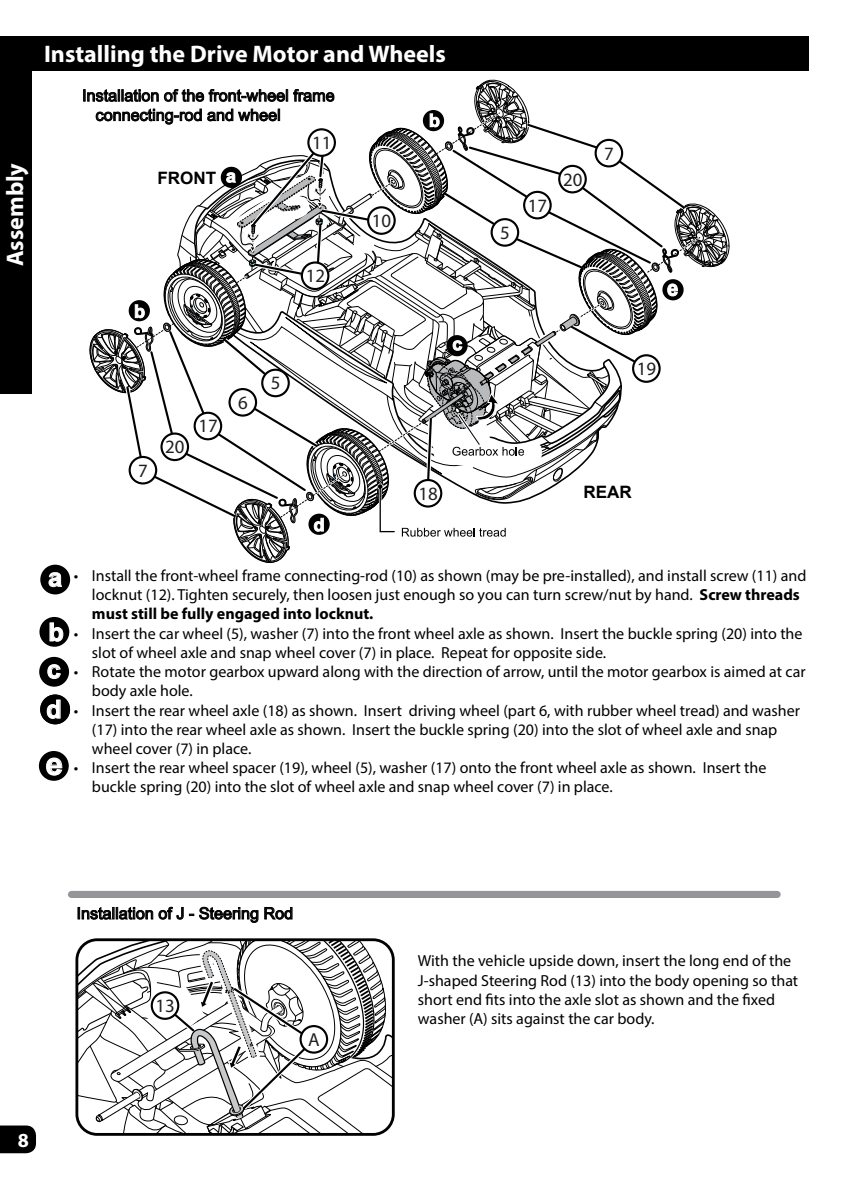
<style>
.page{position:relative;width:843px;height:1190px;background:#fff}
.page>*{position:absolute;margin:0;border:0;box-sizing:border-box;transform-origin:0 0}
.t1{font:700 31.2px "Arial";color:#fff}
.t2{font:700 25.2px/54.6px "Arial";color:#fff}
.t3{font:700 24px "Myriad Pro";color:#fff}
.t4{font:700 20px "Myriad Pro";color:#fff}
.t5{font:18.8px "Myriad Pro";color:#231f20}
.t6{font:700 17px "Arial";color:#000}
.t7{font:16.2px/19.4px "Arial";color:#000}
.t8{font:16px/19.2px "Myriad Pro";color:#000}
.s1{font-weight:700}
</style>
<div class="page">
<div style="left:0;top:36px;width:32px;height:357px;background:#000"></div>
<svg style="left:0;top:1125px;width:36px;height:28px"></svg>
<div style="left:36px;top:36px;width:772px;height:34px;background:#000"></div>
<svg style="left:78px;top:906px;width:105px;height:13px"></svg>
<svg style="left:189px;top:906px;width:69px;height:16px"></svg>
<svg style="left:264px;top:907px;width:28px;height:12px"></svg>
<div style="left:71px;top:890px;width:706px;height:8px;background:#939598"></div>
<svg style="left:77px;top:939px;width:316px;height:195px"></svg>
<div style="left:152px;top:992px;width:26px;height:26px;background:#fff;border-radius:50%"></div>
<div style="left:151px;top:991px;width:28px;height:28px;border:2px solid #000;border-radius:50%"></div>
<div style="left:300px;top:1026px;width:27px;height:26px;background:#fff;border-radius:50%"></div>
<div style="left:299px;top:1025px;width:29px;height:28px;border:2px solid #000;border-radius:50%"></div>
<svg style="left:83px;top:79px;width:647px;height:484px"></svg>
<div style="left:40px;top:564px;width:30px;height:31px;background:#000;border-radius:50%"></div>
<svg style="left:48px;top:572px;width:14px;height:15px"></svg>
<svg style="left:39px;top:616px;width:31px;height:31px"></svg>
<svg style="left:49px;top:622px;width:15px;height:20px"></svg>
<div style="left:39px;top:656px;width:30px;height:31px;background:#000;border-radius:50%"></div>
<svg style="left:47px;top:664px;width:14px;height:15px"></svg>
<div style="left:40px;top:694px;width:30px;height:30px;background:#000;border-radius:50%"></div>
<svg style="left:46px;top:699px;width:15px;height:20px"></svg>
<div style="left:39px;top:750px;width:30px;height:31px;background:#000;border-radius:50%"></div>
<svg style="left:46px;top:757px;width:17px;height:18px"></svg>
<h3 class="t3" style="left:-1px;top:266px;width:105px;rotate:-90deg">Assembly</h3>
<h3 class="t3" style="left:44px;top:38px;width:403px">Installing the Drive Motor and Wheels</h3>
<p class="t7" style="left:96px;top:86px;width:240px;text-indent:-13px">Installation of the front-wheel frame connecting-rod and wheel</p>
<p class="t6" style="left:157px;top:167px;width:60px">FRONT</p>
<p class="t5" style="left:312px;top:131px;width:21px">11</p>
<p class="t5" style="left:305px;top:264px;width:21px">12</p>
<p class="t5" style="left:372px;top:209px;width:21px">10</p>
<p class="t5" style="left:500px;top:221px;width:11px">5</p>
<p class="t5" style="left:528px;top:194px;width:21px">17</p>
<p class="t5" style="left:563px;top:168px;width:21px">20</p>
<p class="t5" style="left:604px;top:142px;width:11px">7</p>
<p class="t5" style="left:138px;top:459px;width:11px">7</p>
<p class="t5" style="left:165px;top:435px;width:21px">20</p>
<p class="t5" style="left:198px;top:414px;width:21px">17</p>
<p class="t5" style="left:238px;top:391px;width:11px">6</p>
<p class="t5" style="left:271px;top:371px;width:11px">5</p>
<p class="t5" style="left:418px;top:482px;width:21px">18</p>
<p class="t5" style="left:636px;top:357px;width:21px">19</p>
<p class="t6" style="left:583px;top:480px;width:50px">REAR</p>
<h2 class="t2" style="left:48px;top:551px;width:17px">a b</h2>
<h2 class="t2" style="left:46px;top:650px;width:17px;line-height:40.4px">c d</h2>
<h1 class="t1" style="left:46px;top:742px;width:19px">e</h1>
<p class="t8" style="left:92px;top:566px;width:716px;text-indent:-18px">• Install the front-wheel frame connecting-rod (10) as shown (may be pre-installed), and install screw (11) and locknut (12). Tighten securely, then loosen just enough so you can turn screw/nut by hand. <span class="s1">Screw threads must still be fully engaged into locknut.</span></p>
<p class="t8" style="left:92px;top:623px;width:712px;text-indent:-18px">• Insert the car wheel (5), washer (7) into the front wheel axle as shown. Insert the buckle spring (20) into the slot of wheel axle and snap wheel cover (7) in place. Repeat for opposite side.</p>
<p class="t8" style="left:92px;top:662px;width:715px;text-indent:-18px">• Rotate the motor gearbox upward along with the direction of arrow, until the motor gearbox is aimed at car body axle hole.</p>
<p class="t8" style="left:92px;top:700px;width:709px;text-indent:-18px">• Insert the rear wheel axle (18) as shown. Insert driving wheel (part 6, with rubber wheel tread) and washer (17) into the rear wheel axle as shown. Insert the buckle spring (20) into the slot of wheel axle and snap wheel cover (7) in place.</p>
<p class="t8" style="left:92px;top:758px;width:676px;text-indent:-18px">• Insert the rear wheel spacer (19), wheel (5), washer (17) onto the front wheel axle as shown. Insert the buckle spring (20) into the slot of wheel axle and snap wheel cover (7) in place.</p>
<p class="t4" style="left:18px;top:1127px;width:13px">8</p>
<p class="t7" style="left:77px;top:903px;width:218px">Installation of J - Steering Rod</p>
<p class="t5" style="left:155px;top:994px;width:21px">13</p>
<p class="t5" style="left:308px;top:1027px;width:13px">A</p>
<p class="t8" style="left:418px;top:951px;width:382px">With the vehicle upside down, insert the long end of the J-shaped Steering Rod (13) into the body opening so that short end fits into the axle slot as shown and the fixed washer (A) sits against the car body.</p>
</div>
